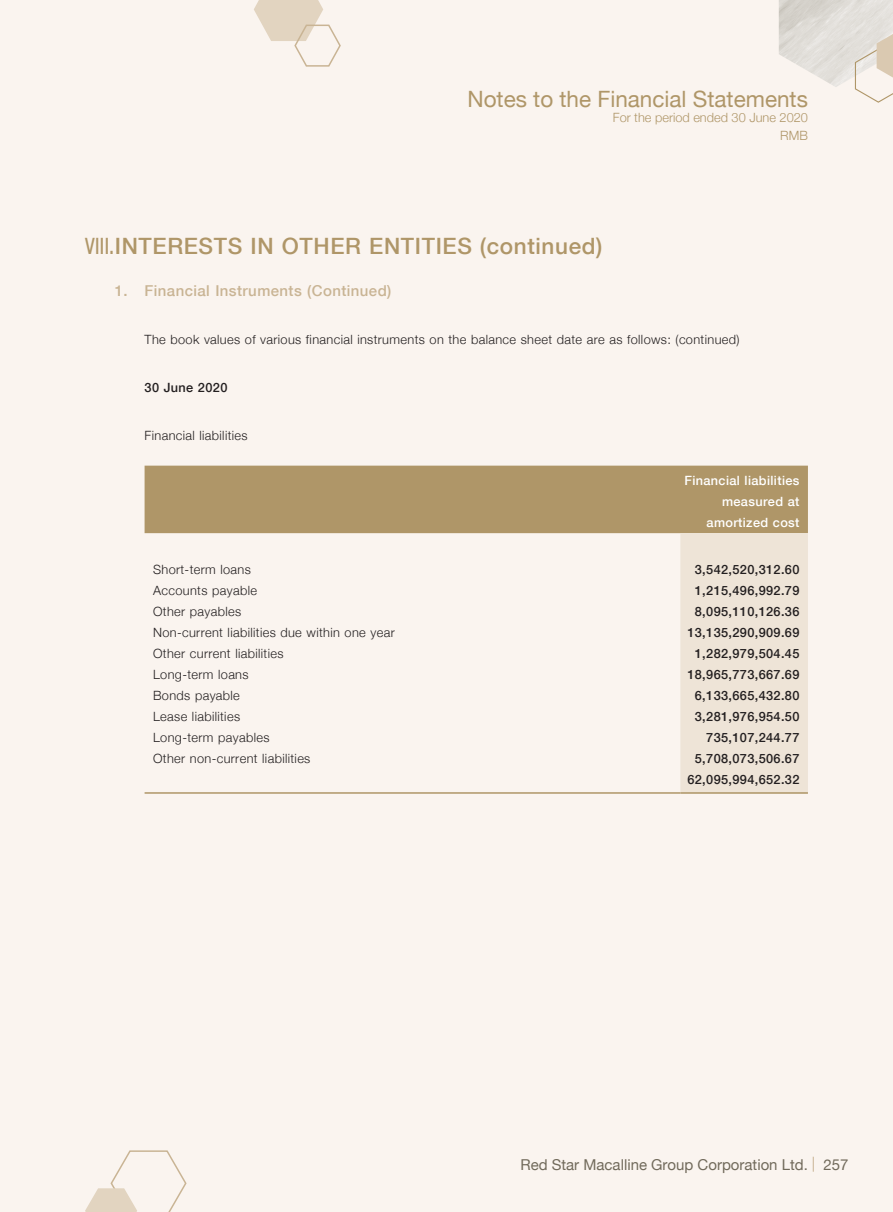
<style>
.page{position:relative;width:893px;height:1212px;background:#faf4ef}
.page>*{position:absolute;margin:0;border:0;box-sizing:border-box;transform-origin:0 0}
.t1{font:500 22.5px "Helvetica Neue";letter-spacing:.03em;color:#af9668;scale:.7 1}
.t2{font:22.5px "Helvetica Neue";color:#af9668}
.t3{font:15px "Helvetica Neue";color:#716a5b}
.t4{font:500 15px "Helvetica Neue";letter-spacing:.03em;color:#c9b494}
.t5{font:300 12.75px "Helvetica Neue";letter-spacing:.03em;color:#231f20}
.t6{font:500 12.75px/21px "Helvetica Neue";letter-spacing:.03em;color:#231f20;text-align:center}
.t7{font:500 12.75px/21px "Helvetica Neue";letter-spacing:.03em;color:#fff;text-align:right}
.t8{font:300 12.75px/18px "Helvetica Neue";color:#af9668;text-align:right}
</style>
<div class="page">
<svg style="left:813px;top:1157px;width:1px;height:15px"></svg>
<svg style="left:254px;top:0;width:87px;height:67px"></svg>
<img style="left:779px;top:0;width:114px;height:87px">
<svg style="left:854px;top:31px;width:39px;height:72px"></svg>
<svg style="left:85px;top:1150px;width:102px;height:62px"></svg>
<div style="left:145px;top:466px;width:663px;height:67px;background:#af9668"></div>
<div style="left:680px;top:533px;width:128px;height:259px;background:#eee4d7"></div>
<hr style="left:145px;top:792px;width:535px;height:2px;background:#af9668">
<hr style="left:680px;top:792px;width:128px;height:2px;background:#af9668">
<h1 class="t2" style="left:467px;top:79px;width:342px">Notes to the Financial Statements</h1>
<p class="t8" style="left:613px;top:108px;width:197px">For the period ended 30 June 2020<br>RMB</p>
<h1 class="t1" style="left:85px;top:228px;width:741px">VIII. INTERESTS IN OTHER ENTITIES (continued)</h1>
<p class="t4" style="left:115px;top:279px;width:278px">1. Financial Instruments (Continued)</p>
<p class="t5" style="left:145px;top:329px;width:596px">The book values of various financial instruments on the balance sheet date are as follows: (continued)</p>
<p class="t6" style="left:145px;top:376px;width:84px">30 June 2020</p>
<p class="t5" style="left:145px;top:425px;width:105px">Financial liabilities</p>
<p class="t7" style="left:684px;top:469px;width:116px">Financial liabilities measured at amortized cost</p>
<p class="t5" style="left:153px;top:559px;width:99px">Short-term loans</p>
<p class="t6" style="left:695px;top:558px;width:106px">3,542,520,312.60</p>
<p class="t5" style="left:153px;top:580px;width:105px">Accounts payable</p>
<p class="t6" style="left:695px;top:579px;width:106px">1,215,496,992.79</p>
<p class="t5" style="left:153px;top:601px;width:90px">Other payables</p>
<p class="t6" style="left:695px;top:600px;width:106px">8,095,110,126.36</p>
<p class="t5" style="left:153px;top:622px;width:243px">Non-current liabilities due within one year</p>
<p class="t6" style="left:687px;top:621px;width:114px">13,135,290,909.69</p>
<p class="t5" style="left:153px;top:643px;width:132px">Other current liabilities</p>
<p class="t6" style="left:695px;top:642px;width:106px">1,282,979,504.45</p>
<p class="t5" style="left:153px;top:664px;width:97px">Long-term loans</p>
<p class="t6" style="left:687px;top:663px;width:114px">18,965,773,667.69</p>
<p class="t5" style="left:153px;top:685px;width:88px">Bonds payable</p>
<p class="t6" style="left:695px;top:684px;width:106px">6,133,665,432.80</p>
<p class="t5" style="left:153px;top:706px;width:89px">Lease liabilities</p>
<p class="t6" style="left:695px;top:705px;width:106px">3,281,976,954.50</p>
<p class="t5" style="left:153px;top:727px;width:118px">Long-term payables</p>
<p class="t6" style="left:706px;top:726px;width:95px">735,107,244.77</p>
<p class="t5" style="left:153px;top:748px;width:159px">Other non-current liabilities</p>
<p class="t6" style="left:687px;top:747px;width:114px">5,708,073,506.67<br>62,095,994,652.32</p>
<p class="t3" style="left:520px;top:1151px;width:330px">Red Star Macalline Group Corporation Ltd. 257</p>
</div>
